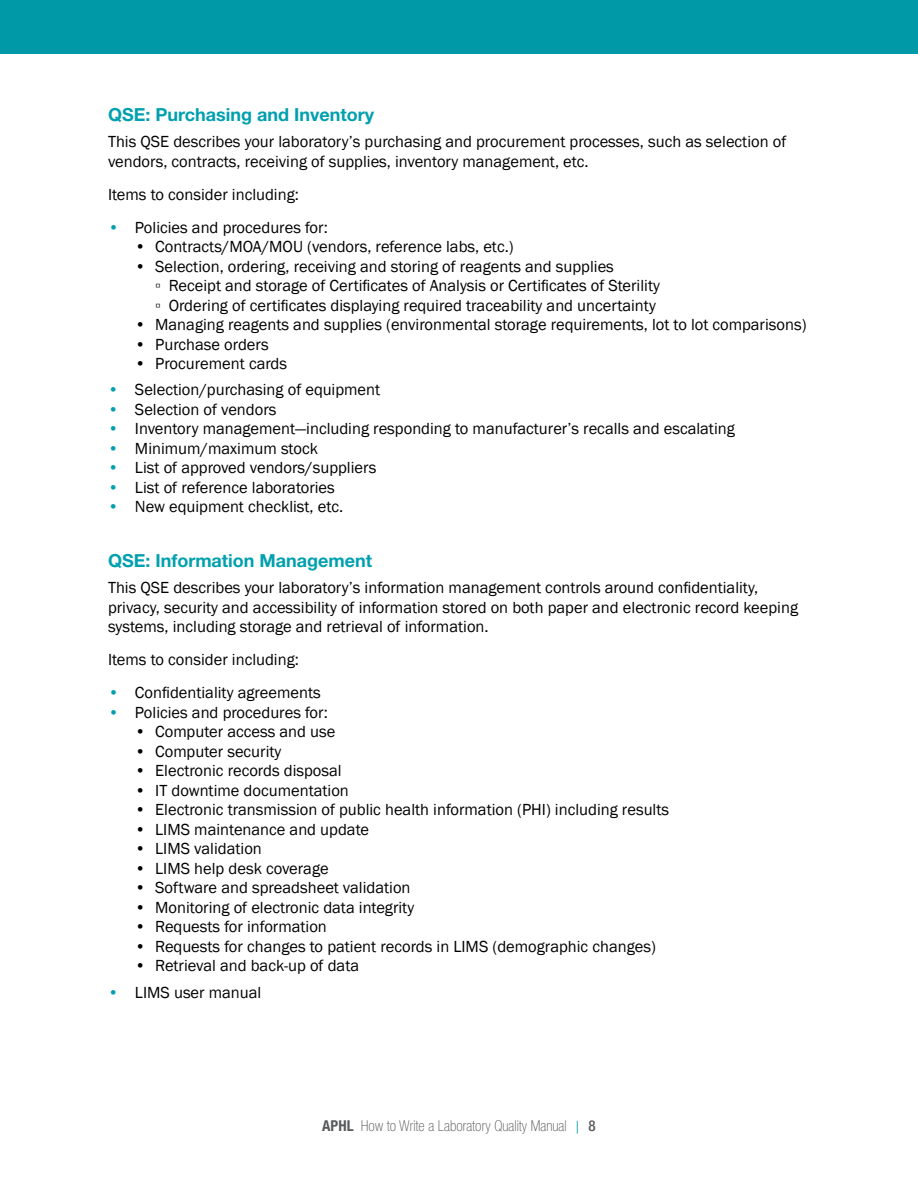
<style>
.page{position:relative;width:918px;height:1188px;background:#fff}
.page>*{position:absolute;margin:0;border:0;box-sizing:border-box;transform-origin:0 0}
.t1{font:700 18px "Helvetica Neue LT Std";color:#00a0af}
.t2{font:16.5px/19.5px "Franklin Gothic";color:#000}
.t3{font:100 condensed 15px "Helvetica Neue LT Std";color:#58595b}
.s1{color:#00a0af}
.s2{font-weight:700}
.s3{font-family:"Franklin Gothic";font-weight:400;font-stretch:normal;color:#33adba}
.s4{font-weight:500}
</style>
<div class="page">
<div style="left:0;top:0;width:918px;height:54px;background:#0099a8"></div>
<p class="t1" style="left:108px;top:103px;width:268px">QSE: Purchasing and Inventory</p>
<p class="t2" style="left:108px;top:132px;width:680px">This QSE describes your laboratory’s purchasing and procurement processes, such as selection of vendors, contracts, receiving of supplies, inventory management, etc.</p>
<p class="t2" style="left:108px;top:185px;width:192px">Items to consider including:</p>
<p class="t2" style="left:108px;top:218px;width:221px"><span class="s1">•</span> Policies and procedures for:</p>
<p class="t2" style="left:135px;top:237px;width:380px">• Contracts/MOA/MOU (vendors, reference labs, etc.)</p>
<p class="t2" style="left:155px;top:257px;width:506px;text-indent:-20px">• Selection, ordering, receiving and storing of reagents and supplies<br>▫ Receipt and storage of Certificates of Analysis or Certificates of Sterility ▫ Ordering of certificates displaying required traceability and uncertainty</p>
<p class="t2" style="left:135px;top:315px;width:673px">• Managing reagents and supplies (environmental storage requirements, lot to lot comparisons)</p>
<p class="t2" style="left:135px;top:335px;width:135px">• Purchase orders</p>
<p class="t2" style="left:135px;top:354px;width:154px">• Procurement cards</p>
<p class="t2" style="left:108px;top:380px;width:274px"><span class="s1">•</span> Selection/purchasing of equipment</p>
<p class="t2" style="left:108px;top:400px;width:170px"><span class="s1">•</span> Selection of vendors</p>
<p class="t2" style="left:108px;top:419px;width:628px"><span class="s1">•</span> Inventory management—including responding to manufacturer’s recalls and escalating</p>
<p class="t2" style="left:108px;top:439px;width:212px"><span class="s1">•</span> Minimum/maximum stock</p>
<p class="t2" style="left:108px;top:458px;width:270px"><span class="s1">•</span> List of approved vendors/suppliers</p>
<p class="t2" style="left:108px;top:478px;width:228px"><span class="s1">•</span> List of reference laboratories</p>
<p class="t2" style="left:108px;top:498px;width:237px"><span class="s1">•</span> New equipment checklist, etc.</p>
<p class="t1" style="left:108px;top:550px;width:266px">QSE: Information Management</p>
<p class="t2" style="left:108px;top:578px;width:692px">This QSE describes your laboratory’s information management controls around confidentiality, privacy, security and accessibility of information stored on both paper and electronic record keeping systems, including storage and retrieval of information.</p>
<p class="t2" style="left:108px;top:650px;width:192px">Items to consider including:</p>
<p class="t2" style="left:108px;top:683px;width:214px"><span class="s1">•</span> Confidentiality agreements</p>
<p class="t2" style="left:108px;top:703px;width:221px"><span class="s1">•</span> Policies and procedures for:</p>
<p class="t2" style="left:135px;top:722px;width:202px">• Computer access and use</p>
<p class="t2" style="left:135px;top:742px;width:148px">• Computer security</p>
<p class="t2" style="left:135px;top:761px;width:208px">• Electronic records disposal</p>
<p class="t2" style="left:135px;top:781px;width:215px">• IT downtime documentation</p>
<p class="t2" style="left:135px;top:800px;width:536px">• Electronic transmission of public health information (PHI) including results</p>
<p class="t2" style="left:135px;top:820px;width:236px">• LIMS maintenance and update</p>
<p class="t2" style="left:135px;top:839px;width:128px">• LIMS validation</p>
<p class="t2" style="left:135px;top:859px;width:195px">• LIMS help desk coverage</p>
<p class="t2" style="left:135px;top:878px;width:277px">• Software and spreadsheet validation</p>
<p class="t2" style="left:135px;top:898px;width:281px">• Monitoring of electronic data integrity</p>
<p class="t2" style="left:135px;top:918px;width:193px">• Requests for information</p>
<p class="t2" style="left:135px;top:937px;width:522px">• Requests for changes to patient records in LIMS (demographic changes)</p>
<p class="t2" style="left:135px;top:957px;width:226px">• Retrieval and back-up of data</p>
<p class="t2" style="left:108px;top:983px;width:155px"><span class="s1">•</span> LIMS user manual</p>
<p class="t3" style="left:322px;top:1117px;width:275px"><span class="s2">APHL</span> How to Write a Laboratory Quality Manual <span class="s3">|</span> <span class="s4">8</span></p>
</div>
